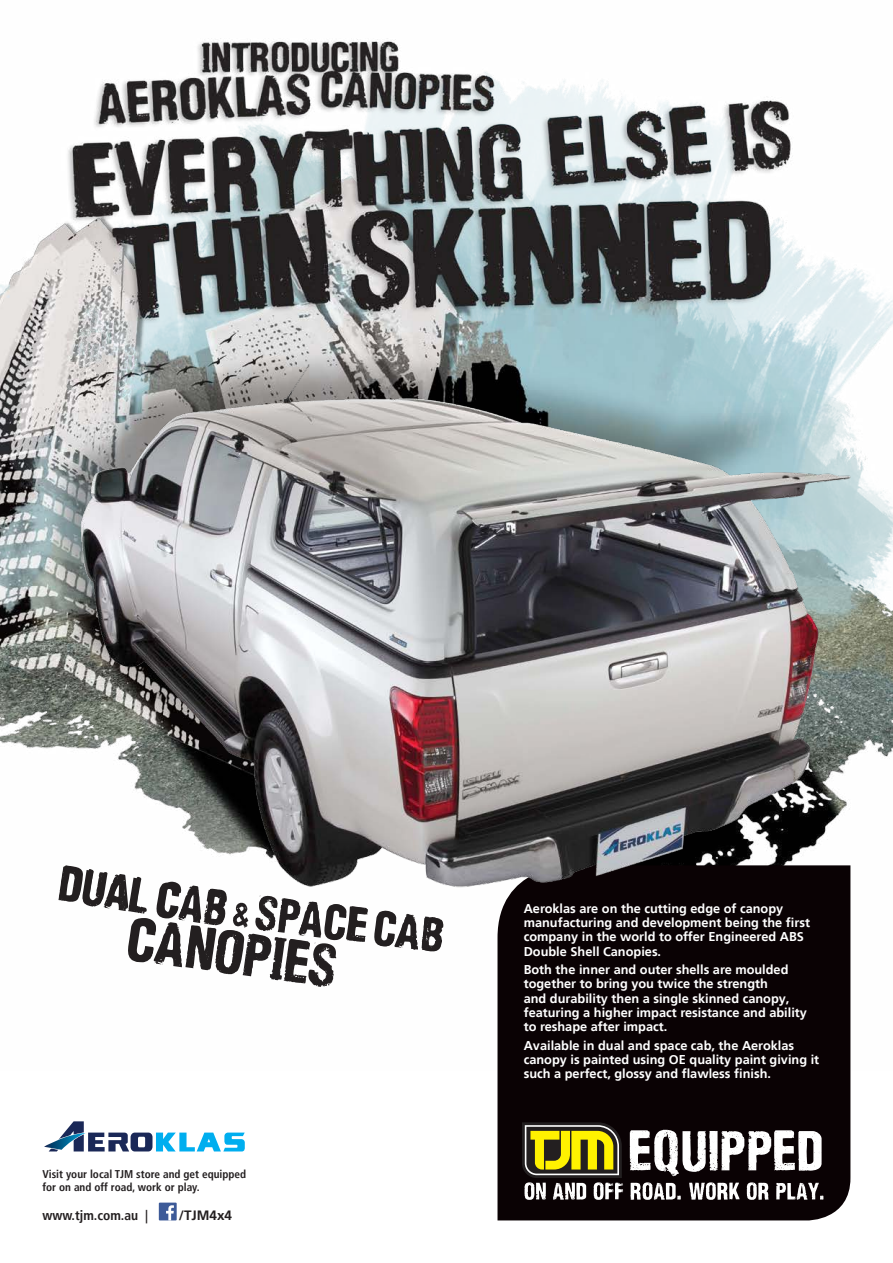
<style>
.page{position:relative;width:893px;height:1263px;background:#fff}
.page>*{position:absolute;margin:0;border:0;box-sizing:border-box;transform-origin:0 0}
.t1{font:700 condensed 13.5px "Frutiger LT";color:#231f20}
.t2{font:700 13.5px "Frutiger LT";color:#231f20}
.t3{font:700 12.75px/14.2px "Frutiger LT";color:#fff}
.t4{font:700 condensed 11.25px/13.5px "Frutiger LT";color:#231f20}
</style>
<div class="page">
<img style="left:0;top:38px;width:893px;height:1032px">
<div style="left:497px;top:865px;width:353px;height:355px;background:#0a0204"></div>
<div style="left:159px;top:1202px;width:18px;height:18px;background:#3d5a98"></div>
<svg style="left:166px;top:1205px;width:8px;height:15px"></svg>
<svg style="left:629px;top:1130px;width:193px;height:46px"></svg>
<svg style="left:522px;top:1122px;width:101px;height:78px;background:#7c7636"></svg>
<svg style="left:630px;top:1182px;width:51px;height:18px"></svg>
<svg style="left:689px;top:1182px;width:50px;height:18px"></svg>
<svg style="left:747px;top:1182px;width:22px;height:18px"></svg>
<svg style="left:776px;top:1183px;width:47px;height:17px"></svg>
<svg style="left:58px;top:865px;width:385px;height:122px"></svg>
<svg style="left:44px;top:1121px;width:201px;height:31px"></svg>
<p class="t4" style="left:43px;top:1167px;width:205px">Visit your local TJM store and get equipped for on and off road, work or play.</p>
<p class="t1" style="left:43px;top:1208px;width:107px">www.tjm.com.au |</p>
<p class="t2" style="left:179px;top:1208px;width:55px">/TJM4x4</p>
<p class="t3" style="left:524px;top:901px;width:288px">Aeroklas are on the cutting edge of canopy manufacturing and development being the first company in the world to offer Engineered ABS Double Shell Canopies.</p>
<p class="t3" style="left:524px;top:962px;width:285px">Both the inner and outer shells are moulded together to bring you twice the strength<br>and durability then a single skinned canopy, featuring a higher impact resistance and ability to reshape after impact.</p>
<p class="t3" style="left:524px;top:1038px;width:297px">Available in dual and space cab, the Aeroklas canopy is painted using OE quality paint giving it such a perfect, glossy and flawless finish.</p>
</div>
